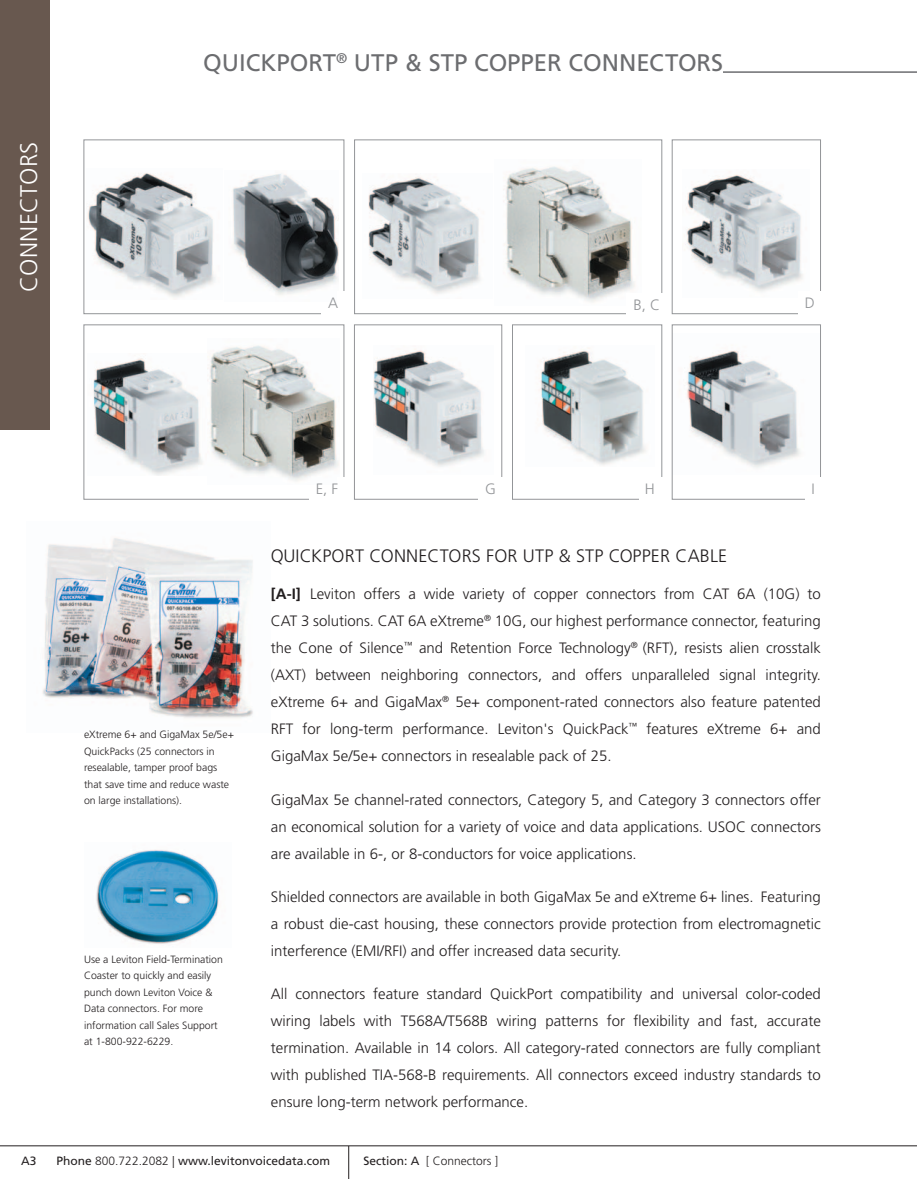
<style>
.page{position:relative;width:917px;height:1179px;background:#fff}
.page>*{position:absolute;margin:0;border:0;box-sizing:border-box;transform-origin:0 0}
.t1{font:24px "Frutiger";color:#6c6d70}
.t2{font:300 24px "Frutiger";letter-spacing:.01em;color:#fff}
.t3{font:300 18px "Frutiger";letter-spacing:.01em;color:#231f20}
.t4{font:300 15px/27px "Frutiger";color:#231f20;text-align:justify}
.t5{font:300 15px "Frutiger";color:#939598}
.t6{font:12px "Frutiger";color:#231f20}
.t7{font:300 12px "Frutiger";color:#231f20}
.t8{font:300 10.5px/16.5px "Frutiger";color:#231f20}
.s1{font-weight:700}
.s2{font-weight:300}
.s3{font-weight:400}
</style>
<div class="page">
<hr style="left:419px;top:71px;width:497px;height:2px;background:#6c6d70">
<hr style="left:348px;top:1146px;width:1px;height:33px;background:#231f20">
<div style="left:0;top:0;width:50px;height:430px;background:#68584f"></div>
<img style="left:42px;top:538px;width:211px;height:180px">
<div style="left:83px;top:140px;width:261px;height:174px;border:1px solid #939598"></div>
<img style="left:96px;top:850px;width:123px;height:94px">
<div style="left:671px;top:140px;width:149px;height:174px;border:1px solid #939598"></div>
<img style="left:687px;top:350px;width:113px;height:118px">
<div style="left:671px;top:324px;width:149px;height:176px;border:1px solid #939598"></div>
<div style="left:805px;top:477px;width:17px;height:25px;background:#fff"></div>
<div style="left:83px;top:324px;width:261px;height:176px;border:1px solid #939598"></div>
<div style="left:88px;top:52px;width:635px;height:33px;background:#fff"></div>
<hr style="left:0;top:1145px;width:916px;height:1px;background:#231f20">
<img style="left:87px;top:173px;width:128px;height:124px">
<img style="left:232px;top:173px;width:106px;height:122px">
<div style="left:321px;top:306px;width:25px;height:13px;background:#fff"></div>
<div style="left:337px;top:291px;width:14px;height:24px;background:#fff"></div>
<img style="left:93px;top:358px;width:110px;height:118px">
<img style="left:685px;top:174px;width:118px;height:118px">
<div style="left:798px;top:291px;width:26px;height:26px;background:#fff"></div>
<div style="left:354px;top:324px;width:148px;height:176px;border:1px solid #939598"></div>
<div style="left:479px;top:477px;width:25px;height:25px;background:#fff"></div>
<img style="left:373px;top:349px;width:111px;height:118px">
<div style="left:512px;top:324px;width:150px;height:176px;border:1px solid #939598"></div>
<div style="left:638px;top:477px;width:24px;height:26px;background:#fff"></div>
<img style="left:539px;top:348px;width:107px;height:117px">
<div style="left:354px;top:140px;width:308px;height:174px;border:1px solid #939598"></div>
<img style="left:368px;top:177px;width:112px;height:117px">
<img style="left:503px;top:166px;width:132px;height:136px">
<div style="left:626px;top:293px;width:40px;height:25px;background:#fff"></div>
<img style="left:207px;top:345px;width:132px;height:136px">
<div style="left:309px;top:495px;width:37px;height:9px;background:#fff"></div>
<div style="left:337px;top:477px;width:15px;height:27px;background:#fff"></div>
<h1 class="t2" style="left:15px;top:292px;width:152px;rotate:-90deg">CONNECTORS</h1>
<h1 class="t1" style="left:203px;top:48px;width:521px">QUICKPORT<sup>®</sup> UTP &amp; STP COPPER CONNECTORS</h1>
<p class="t5" style="left:328px;top:294px;width:12px">A</p>
<p class="t5" style="left:804px;top:294px;width:12px">D</p>
<p class="t5" style="left:633px;top:296px;width:28px">B, C</p>
<p class="t8" style="left:84px;top:726px;width:151px">eXtreme 6+ and GigaMax 5e/5e+<br>QuickPacks (25 connectors in resealable, tamper proof bags that save time and reduce waste on large installations).</p>
<p class="t8" style="left:84px;top:951px;width:140px">Use a Leviton Field-Termination<br>Coaster to quickly and easily punch down Leviton Voice &amp;<br>Data connectors. For more information call Sales Support at 1-800-922-6229.</p>
<p class="t5" style="left:316px;top:480px;width:24px">E, F</p>
<p class="t5" style="left:485px;top:480px;width:12px">G</p>
<p class="t5" style="left:644px;top:480px;width:12px">H</p>
<p class="t5" style="left:811px;top:480px;width:5px">I</p>
<p class="t3" style="left:271px;top:545px;width:458px">QUICKPORT CONNECTORS FOR UTP &amp; STP COPPER CABLE</p>
<p class="t4" style="left:271px;top:581px;width:551px"><span class="s1">[A-I]</span> Leviton offers a wide variety of copper connectors from CAT 6A (10G) to CAT 3 solutions. CAT 6A eXtreme<sup>®</sup> 10G, our highest performance connector, featuring the Cone of Silence<sup>™</sup> and Retention Force Technology<sup>®</sup> (RFT), resists alien crosstalk (AXT) between neighboring connectors, and offers unparalleled signal integrity. eXtreme 6+ and GigaMax<sup>®</sup> 5e+ component-rated connectors also feature patented RFT for long-term performance. Leviton's QuickPack<sup>™</sup> features eXtreme 6+ and GigaMax 5e/5e+ connectors in resealable pack of 25.</p>
<p class="t4" style="left:271px;top:786px;width:551px">GigaMax 5e channel-rated connectors, Category 5, and Category 3 connectors offer an economical solution for a variety of voice and data applications. USOC connectors are available in 6-, or 8-conductors for voice applications.</p>
<p class="t4" style="left:271px;top:883px;width:551px">Shielded connectors are available in both GigaMax 5e and eXtreme 6+ lines. Featuring a robust die-cast housing, these connectors provide protection from electromagnetic interference (EMI/RFI) and offer increased data security.</p>
<p class="t4" style="left:271px;top:981px;width:551px">All connectors feature standard QuickPort compatibility and universal color-coded wiring labels with T568A/T568B wiring patterns for flexibility and fast, accurate termination. Available in 14 colors. All category-rated connectors are fully compliant with published TIA-568-B requirements. All connectors exceed industry standards to ensure long-term network performance.</p>
<p class="t6" style="left:21px;top:1154px;width:17px">A3</p>
<p class="t6" style="left:57px;top:1154px;width:275px">Phone <span class="s2">800.722.2082 |</span> www.levitonvoicedata.com</p>
<p class="t7" style="left:363px;top:1154px;width:136px"><span class="s3">Section: A</span> [ Connectors ]</p>
</div>
